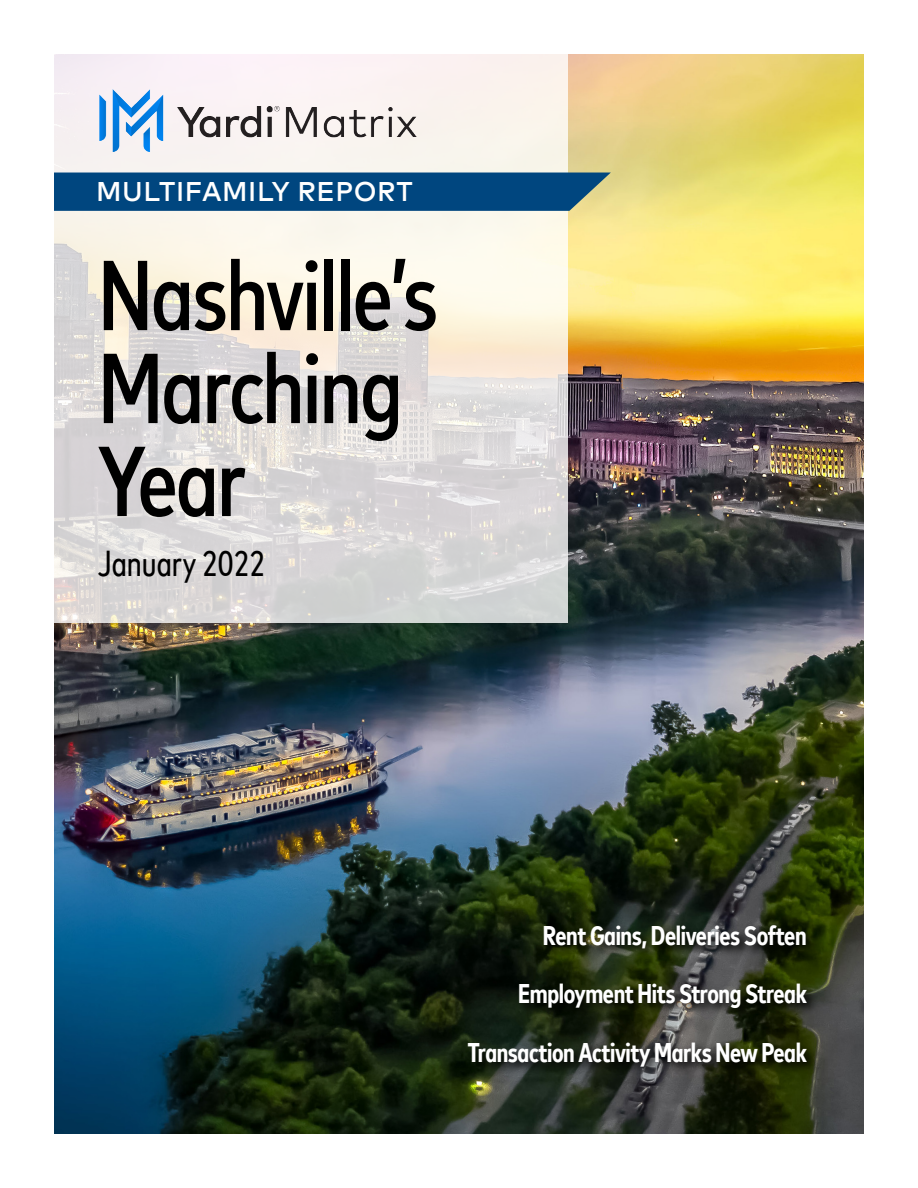
<style>
.page{position:relative;width:918px;height:1188px;background:#fff}
.page>*{position:absolute;margin:0;border:0;box-sizing:border-box;transform-origin:0 0}
.t1{font:500 condensed 99px/93px "Mark Offc Pro";letter-spacing:-.02em;color:#000}
.t2{font:condensed 36px "Mark Offc Pro";color:#000}
.t3{font:700 condensed 27px/58.5px "Mark Offc Pro";letter-spacing:-.015em;color:#fff;text-align:right}
.t4{font:500 27px "Mark Offc Pro";letter-spacing:.02em;color:#fff}
</style>
<div class="page">
<img style="left:54px;top:54px;width:810px;height:1080px">
<svg style="left:54px;top:54px;width:513px;height:569px;background:#e8e3df"></svg>
<div style="left:54px;top:173px;width:557px;height:38px;background:#00467f"></div>
<svg style="left:465px;top:922px;width:354px;height:157px;background:#252b1b"></svg>
<img style="left:99px;top:89px;width:319px;height:63px">
<p class="t4" style="left:96px;top:171px;width:318px">MULTIFAMILY REPORT</p>
<h1 class="t1" style="left:98px;top:241px;width:342px">Nashville’s<br>Marching<br>Year</h1>
<h2 class="t2" style="left:98px;top:537px;width:169px">January 2022</h2>
<p class="t3" style="left:468px;top:904px;width:341px">Rent Gains, Deliveries Soften<br>Employment Hits Strong Streak<br>Transaction Activity Marks New Peak</p>
</div>
